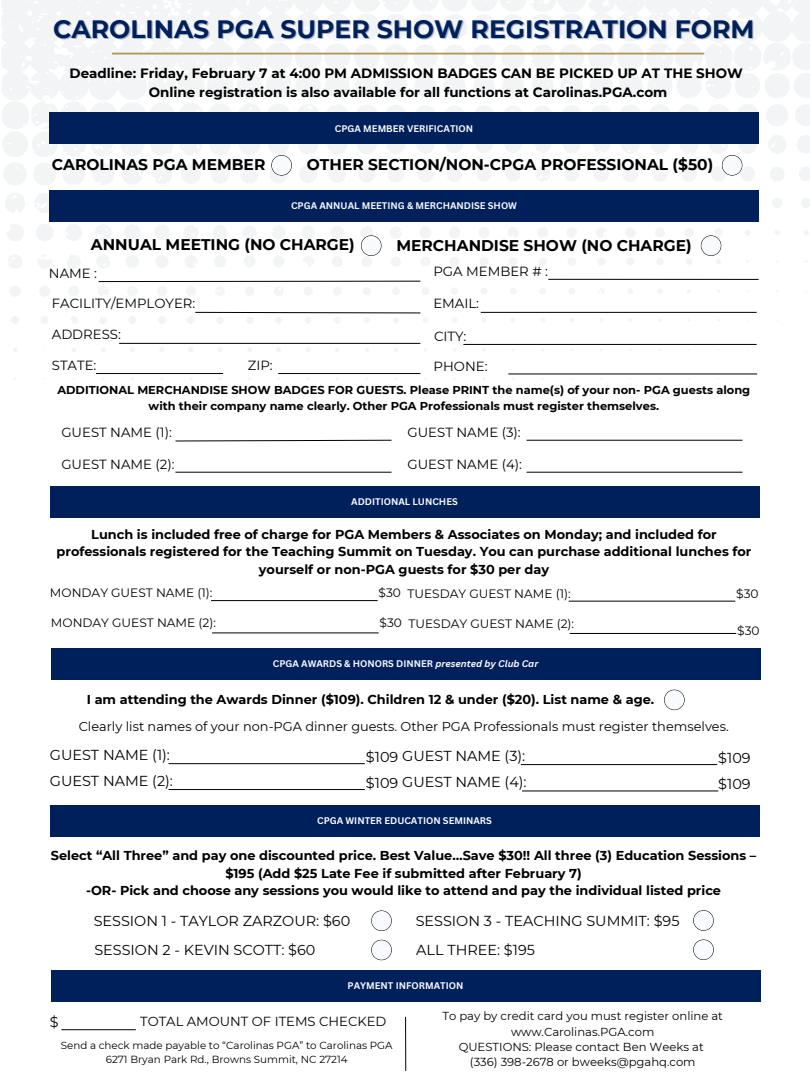
<style>
.page{position:relative;width:810px;height:1080px;background:#fff}
.page>*{position:absolute;margin:0;border:0;box-sizing:border-box;transform-origin:0 0}
.t1{font:700 25.06px "Montserrat";color:#00205b}
.t2{font:700 15.44px "Montserrat";color:#000}
.t3{font:14.44px "Montserrat";color:#000}
.t4{font:700 13.5px/18.4px "Montserrat";color:#000;text-align:center}
.t5{font:13.25px "Montserrat";color:#000}
.t6{font:13.12px "Montserrat";color:#000}
.t7{font:700 12.88px/17.4px "Montserrat";color:#000;text-align:center}
.t8{font:12.88px "Montserrat";color:#000}
.t9{font:12.19px "Montserrat";color:#000}
.t10{font:11.62px/15.4px "Montserrat";color:#000;text-align:center}
.t11{font:700 11.44px/15.4px "Montserrat";color:#000;text-align:center}
.t12{font:10.31px/13.8px "Montserrat";color:#000;text-align:center}
.t13{font:700 9.38px "Canva Sans";color:#f9fafd}
.s1{font-style:italic}
</style>
<div class="page">
<svg style="left:2px;top:0;width:808px;height:380px"></svg>
<hr style="left:112px;top:53px;width:592px;height:2px;background:#b4975a">
<svg style="left:175px;top:439px;width:217px;height:3px"></svg>
<svg style="left:194px;top:311px;width:227px;height:3px"></svg>
<hr style="left:508px;top:373px;width:249px;height:1px;background:#000">
<hr style="left:481px;top:312px;width:276px;height:1px;background:#000">
<svg style="left:271px;top:155px;width:21px;height:21px"></svg>
<div style="left:49px;top:113px;width:710px;height:31px;background:#00205b"></div>
<svg style="left:722px;top:155px;width:20px;height:21px"></svg>
<div style="left:49px;top:190px;width:710px;height:32px;background:#00205b"></div>
<hr style="left:548px;top:279px;width:211px;height:1px;background:#000">
<hr style="left:119px;top:343px;width:301px;height:1px;background:#000">
<hr style="left:463px;top:344px;width:294px;height:1px;background:#000">
<hr style="left:96px;top:373px;width:127px;height:1px;background:#000">
<hr style="left:278px;top:373px;width:142px;height:1px;background:#000">
<hr style="left:175px;top:472px;width:216px;height:1px;background:#000">
<hr style="left:526px;top:440px;width:216px;height:1px;background:#000">
<hr style="left:526px;top:472px;width:216px;height:1px;background:#000">
<svg style="left:98px;top:280px;width:323px;height:3px"></svg>
<div style="left:50px;top:486px;width:709px;height:32px;background:#00205b"></div>
<hr style="left:211px;top:600px;width:167px;height:1px;background:#000">
<hr style="left:212px;top:632px;width:167px;height:1px;background:#000">
<hr style="left:569px;top:601px;width:166px;height:1px;background:#000">
<hr style="left:570px;top:633px;width:166px;height:1px;background:#000">
<div style="left:51px;top:648px;width:709px;height:32px;background:#00205b"></div>
<svg style="left:664px;top:690px;width:21px;height:20px"></svg>
<hr style="left:169px;top:763px;width:196px;height:1px;background:#000">
<hr style="left:169px;top:789px;width:196px;height:1px;background:#000">
<hr style="left:521px;top:764px;width:196px;height:1px;background:#000">
<div style="left:50px;top:805px;width:709px;height:32px;background:#00205b"></div>
<svg style="left:371px;top:910px;width:21px;height:21px"></svg>
<svg style="left:371px;top:940px;width:21px;height:20px"></svg>
<svg style="left:693px;top:910px;width:21px;height:21px"></svg>
<svg style="left:693px;top:939px;width:21px;height:21px"></svg>
<svg style="left:361px;top:235px;width:21px;height:21px"></svg>
<svg style="left:701px;top:235px;width:20px;height:21px"></svg>
<div style="left:51px;top:970px;width:709px;height:32px;background:#00205b"></div>
<svg style="left:405px;top:1017px;width:2px;height:54px"></svg>
<hr style="left:61px;top:1029px;width:75px;height:1px;background:#000">
<hr style="left:522px;top:791px;width:196px;height:1px;background:#000">
<h1 class="t1" style="left:53px;top:14px;width:703px">CAROLINAS PGA SUPER SHOW REGISTRATION FORM</h1>
<h5 class="t4" style="left:70px;top:64px;width:675px">Deadline: Friday, February 7 at 4:00 PM ADMISSION BADGES CAN BE PICKED UP AT THE SHOW<br>Online registration is also available for all functions at Carolinas.PGA.com</h5>
<p class="t13" style="left:335px;top:122px;width:140px">CPGA MEMBER VERIFICATION</p>
<p class="t2" style="left:307px;top:155px;width:408px">OTHER SECTION/NON-CPGA PROFESSIONAL ($50)</p>
<h5 class="t13" style="left:291px;top:199px;width:228px">CPGA ANNUAL MEETING &amp; MERCHANDISE SHOW</h5>
<p class="t2" style="left:91px;top:235px;width:265px">ANNUAL MEETING (NO CHARGE)</p>
<h5 class="t2" style="left:396px;top:236px;width:297px">MERCHANDISE SHOW (NO CHARGE)</h5>
<p class="t2" style="left:52px;top:155px;width:215px">CAROLINAS PGA MEMBER</p>
<p class="t5" style="left:49px;top:265px;width:50px">NAME :</p>
<h6 class="t5" style="left:52px;top:295px;width:145px">FACILITY/EMPLOYER:</h6>
<h2 class="t5" style="left:433px;top:264px;width:116px">PGA MEMBER # :</h2>
<h2 class="t5" style="left:433px;top:295px;width:47px">EMAIL:</h2>
<h2 class="t5" style="left:52px;top:326px;width:71px">ADDRESS:</h2>
<h2 class="t5" style="left:52px;top:357px;width:46px">STATE:</h2>
<p class="t5" style="left:434px;top:358px;width:55px">PHONE:</p>
<p class="t5" style="left:434px;top:329px;width:34px">CITY:</p>
<h5 class="t5" style="left:248px;top:357px;width:26px">ZIP:</h5>
<p class="t11" style="left:57px;top:383px;width:694px">ADDITIONAL MERCHANDISE SHOW BADGES FOR GUESTS. Please PRINT the name(s) of your non- PGA guests along with their company name clearly. Other PGA Professionals must register themselves.</p>
<p class="t5" style="left:61px;top:424px;width:112px">GUEST NAME (1):</p>
<h5 class="t5" style="left:61px;top:456px;width:115px">GUEST NAME (2):</h5>
<p class="t5" style="left:408px;top:424px;width:115px">GUEST NAME (3):</p>
<h5 class="t5" style="left:408px;top:456px;width:116px">GUEST NAME (4):</h5>
<h5 class="t13" style="left:351px;top:495px;width:108px">ADDITIONAL LUNCHES</h5>
<h5 class="t7" style="left:57px;top:526px;width:696px">Lunch is included free of charge for PGA Members &amp; Associates on Monday; and included for professionals registered for the Teaching Summit on Tuesday. You can purchase additional lunches for yourself or non-PGA guests for $30 per day</h5>
<p class="t9" style="left:379px;top:585px;width:24px">$30</p>
<h5 class="t9" style="left:51px;top:616px;width:167px">MONDAY GUEST NAME (2):</h5>
<p class="t9" style="left:380px;top:616px;width:24px">$30</p>
<p class="t9" style="left:408px;top:586px;width:165px">TUESDAY GUEST NAME (1):</p>
<h5 class="t9" style="left:736px;top:586px;width:24px">$30</h5>
<p class="t9" style="left:409px;top:616px;width:167px">TUESDAY GUEST NAME (2):</p>
<p class="t9" style="left:50px;top:585px;width:164px">MONDAY GUEST NAME (1):</p>
<h5 class="t9" style="left:737px;top:623px;width:24px">$30</h5>
<p class="t13" style="left:273px;top:657px;width:267px">CPGA AWARDS &amp; HONORS DINNER <span class="s1">presented by Club Car</span></p>
<h5 class="t7" style="left:87px;top:690px;width:569px">I am attending the Awards Dinner ($109). Children 12 &amp; under ($20). List name &amp; age.</h5>
<p class="t8" style="left:79px;top:718px;width:652px">Clearly list names of your non-PGA dinner guests. Other PGA Professionals must register themselves.</p>
<h5 class="t3" style="left:50px;top:746px;width:122px">GUEST NAME (1):</h5>
<p class="t3" style="left:366px;top:748px;width:34px">$109</p>
<p class="t3" style="left:50px;top:772px;width:125px">GUEST NAME (2):</p>
<h6 class="t3" style="left:366px;top:773px;width:162px">$109 GUEST NAME (4):</h6>
<h5 class="t3" style="left:402px;top:747px;width:125px">GUEST NAME (3):</h5>
<p class="t3" style="left:718px;top:749px;width:34px">$109</p>
<h5 class="t3" style="left:718px;top:775px;width:34px">$109</h5>
<p class="t13" style="left:317px;top:814px;width:176px">CPGA WINTER EDUCATION SEMINARS</p>
<p class="t7" style="left:51px;top:847px;width:707px">Select “All Three” and pay one discounted price. Best Value…Save $30!! All three (3) Education Sessions – $195 (Add $25 Late Fee if submitted after February 7)<br>-OR- Pick and choose any sessions you would like to attend and pay the individual listed price</p>
<h5 class="t3" style="left:94px;top:912px;width:258px">SESSION 1 - TAYLOR ZARZOUR: $60</h5>
<p class="t3" style="left:94px;top:941px;width:223px">SESSION 2 - KEVIN SCOTT: $60</p>
<p class="t3" style="left:416px;top:912px;width:265px">SESSION 3 - TEACHING SUMMIT: $95</p>
<h5 class="t3" style="left:416px;top:941px;width:120px">ALL THREE: $195</h5>
<p class="t13" style="left:348px;top:979px;width:117px">PAYMENT INFORMATION</p>
<p class="t3" style="left:50px;top:1013px;width:10px">$</p>
<p class="t6" style="left:140px;top:1013px;width:248px">TOTAL AMOUNT OF ITEMS CHECKED</p>
<h6 class="t12" style="left:61px;top:1039px;width:333px">Send a check made payable to “Carolinas PGA” to Carolinas PGA<br>6271 Bryan Park Rd., Browns Summit, NC 27214</h6>
<p class="t10" style="left:442px;top:1008px;width:282px">To pay by credit card you must register online at www.Carolinas.PGA.com</p>
<h3 class="t10" style="left:459px;top:1039px;width:247px">QUESTIONS: Please contact Ben Weeks at</h3>
<p class="t10" style="left:470px;top:1055px;width:227px">(336) 398-2678 or bweeks@pgahq.com</p>
</div>
